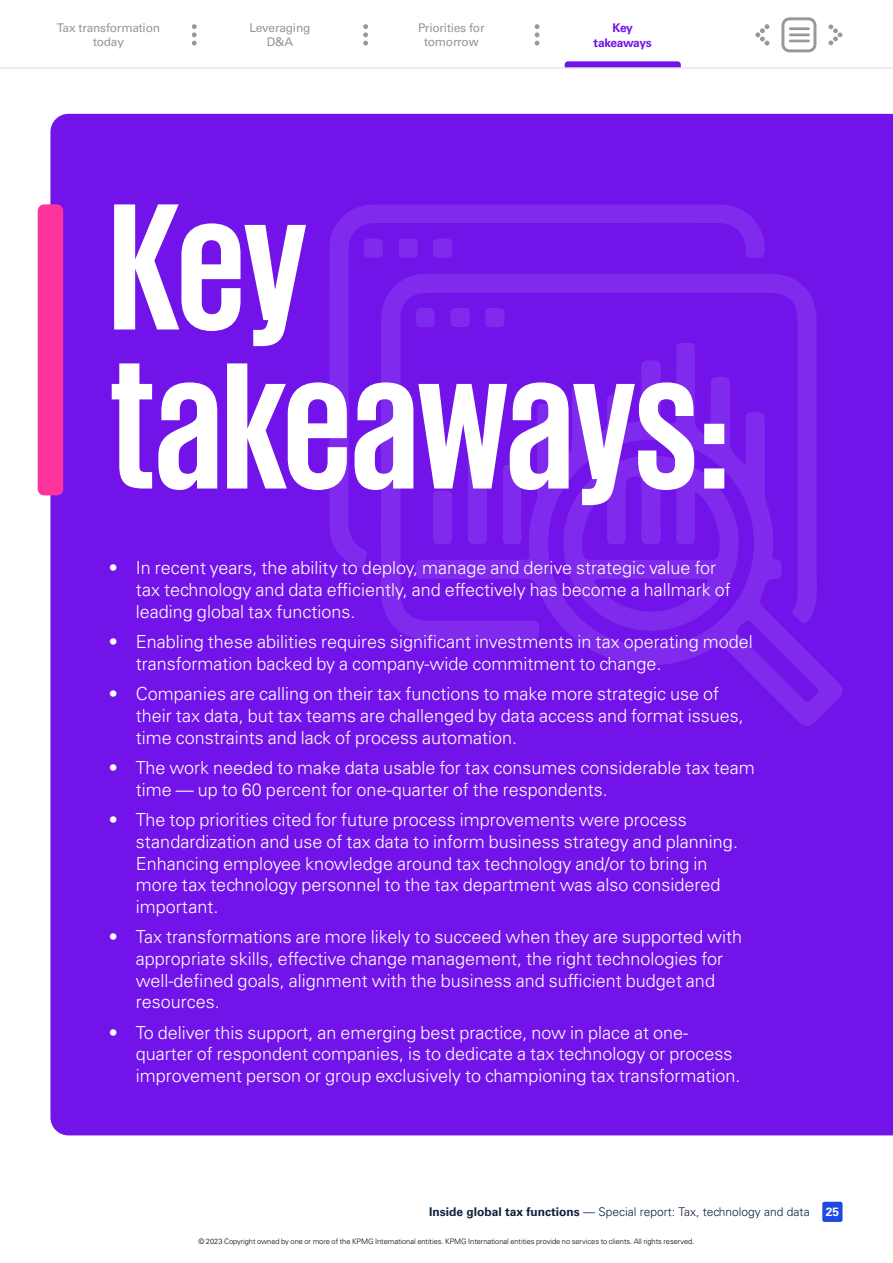
<style>
.page{position:relative;width:893px;height:1263px;background:#fff}
.page>*{position:absolute;margin:0;border:0;box-sizing:border-box;transform-origin:0 0}
.t1{font:700 184.5px/159px "KPMG";letter-spacing:-.01em;color:#fff}
.t2{font:300 18px/21.6px "Univers LT Std";color:#fff}
.t3{font:300 12px "Univers LT Std";color:#0c233c}
.t4{font:12px/14.4px "Univers LT Std";letter-spacing:-.02em;color:#989898;text-align:center}
.t5{font:700 12px/14.4px "Univers LT Std";letter-spacing:-.035em;color:#7213ea;text-align:center}
.t6{font:700 12px "Univers LT Std";color:#fff}
.t7{font:300 7.5px "Univers LT Std";letter-spacing:-.005em;color:#000}
.s1{font-weight:700}
</style>
<div class="page">
<div style="left:50px;top:114px;width:843px;height:1021px;background:#7213ea"></div>
<svg style="left:415px;top:343px;width:430px;height:384px;fill:#7213ea"></svg>
<svg style="left:381px;top:274px;width:436px;height:366px;fill:#7213ea"></svg>
<svg style="left:329px;top:204px;width:436px;height:366px;fill:#7213ea"></svg>
<svg style="left:468px;top:438px;width:20px;height:107px"></svg>
<svg style="left:503px;top:464px;width:18px;height:80px"></svg>
<svg style="left:433px;top:490px;width:20px;height:55px"></svg>
<div style="left:364px;top:239px;width:19px;height:19px;background:#7f2aec;border-radius:50%"></div>
<div style="left:399px;top:239px;width:19px;height:19px;background:#7f2aec;border-radius:50%"></div>
<div style="left:450px;top:308px;width:20px;height:19px;background:#7f2aec;border-radius:50%"></div>
<div style="left:433px;top:239px;width:19px;height:19px;background:#7f2aec;border-radius:50%"></div>
<div style="left:485px;top:308px;width:20px;height:19px;background:#7f2aec;border-radius:50%"></div>
<div style="left:416px;top:308px;width:19px;height:19px;background:#7f2aec;border-radius:50%"></div>
<svg style="left:563px;top:455px;width:176px;height:176px"></svg>
<div style="left:38px;top:204px;width:25px;height:291px;background:#fd349c;border-radius:6px"></div>
<svg style="left:565px;top:61px;width:116px;height:6px"></svg>
<div style="left:822px;top:1202px;width:20px;height:20px;background:#1e49e2;border-radius:2px"></div>
<hr style="left:0;top:67px;width:893px;height:2px;background:#e5e5e5">
<svg style="left:781px;top:17px;width:35px;height:35px"></svg>
<hr style="left:789px;top:27px;width:21px;height:3px;background:#989898">
<hr style="left:789px;top:34px;width:21px;height:2px;background:#989898">
<hr style="left:789px;top:40px;width:21px;height:2px;background:#989898">
<svg style="left:755px;top:24px;width:14px;height:22px"></svg>
<svg style="left:828px;top:25px;width:14px;height:20px"></svg>
<svg style="left:192px;top:24px;width:5px;height:22px"></svg>
<svg style="left:363px;top:24px;width:5px;height:22px"></svg>
<svg style="left:535px;top:24px;width:4px;height:22px"></svg>
<p class="t4" style="left:57px;top:21px;width:105px">Tax transformation today</p>
<p class="t4" style="left:249px;top:21px;width:63px">Leveraging<br>D&amp;A</p>
<p class="t4" style="left:418px;top:21px;width:68px">Priorities for tomorrow</p>
<p class="t5" style="left:594px;top:21px;width:60px">Key takeaways</p>
<h1 class="t1" style="left:109px;top:182px;width:623px">Key takeaways:</h1>
<p class="t2" style="left:136px;top:557px;width:596px;text-indent:-27px">• In recent years, the ability to deploy, manage and derive strategic value for tax technology and data efficiently, and effectively has become a hallmark of leading global tax functions.</p>
<p class="t2" style="left:136px;top:631px;width:618px;text-indent:-27px">• Enabling these abilities requires significant investments in tax operating model transformation backed by a company-wide commitment to change.</p>
<p class="t2" style="left:136px;top:683px;width:609px;text-indent:-27px">• Companies are calling on their tax functions to make more strategic use of their tax data, but tax teams are challenged by data access and format issues, time constraints and lack of process automation.</p>
<p class="t2" style="left:136px;top:757px;width:620px;text-indent:-27px">• The work needed to make data usable for tax consumes considerable tax team time — up to 60 percent for one-quarter of the respondents.</p>
<p class="t2" style="left:136px;top:809px;width:604px;text-indent:-27px">• The top priorities cited for future process improvements were process standardization and use of tax data to inform business strategy and planning.<br>Enhancing employee knowledge around tax technology and/or to bring in more tax technology personnel to the tax department was also considered important.</p>
<p class="t2" style="left:136px;top:926px;width:608px;text-indent:-27px">• Tax transformations are more likely to succeed when they are supported with appropriate skills, effective change management, the right technologies for well-defined goals, alignment with the business and sufficient budget and resources.</p>
<p class="t2" style="left:136px;top:1022px;width:606px;text-indent:-27px">• To deliver this support, an emerging best practice, now in place at one&shy;quarter of respondent companies, is to dedicate a tax technology or process improvement person or group exclusively to championing tax transformation.</p>
<p class="t3" style="left:429px;top:1205px;width:382px"><span class="s1">Inside global tax functions</span> — Special report: Tax, technology and data</p>
<p class="t6" style="left:826px;top:1205px;width:15px">25</p>
<p class="t7" style="left:198px;top:1236px;width:498px">© 2023 Copyright owned by one or more of the KPMG International entities. KPMG International entities provide no services to clients. All rights reserved.</p>
</div>
